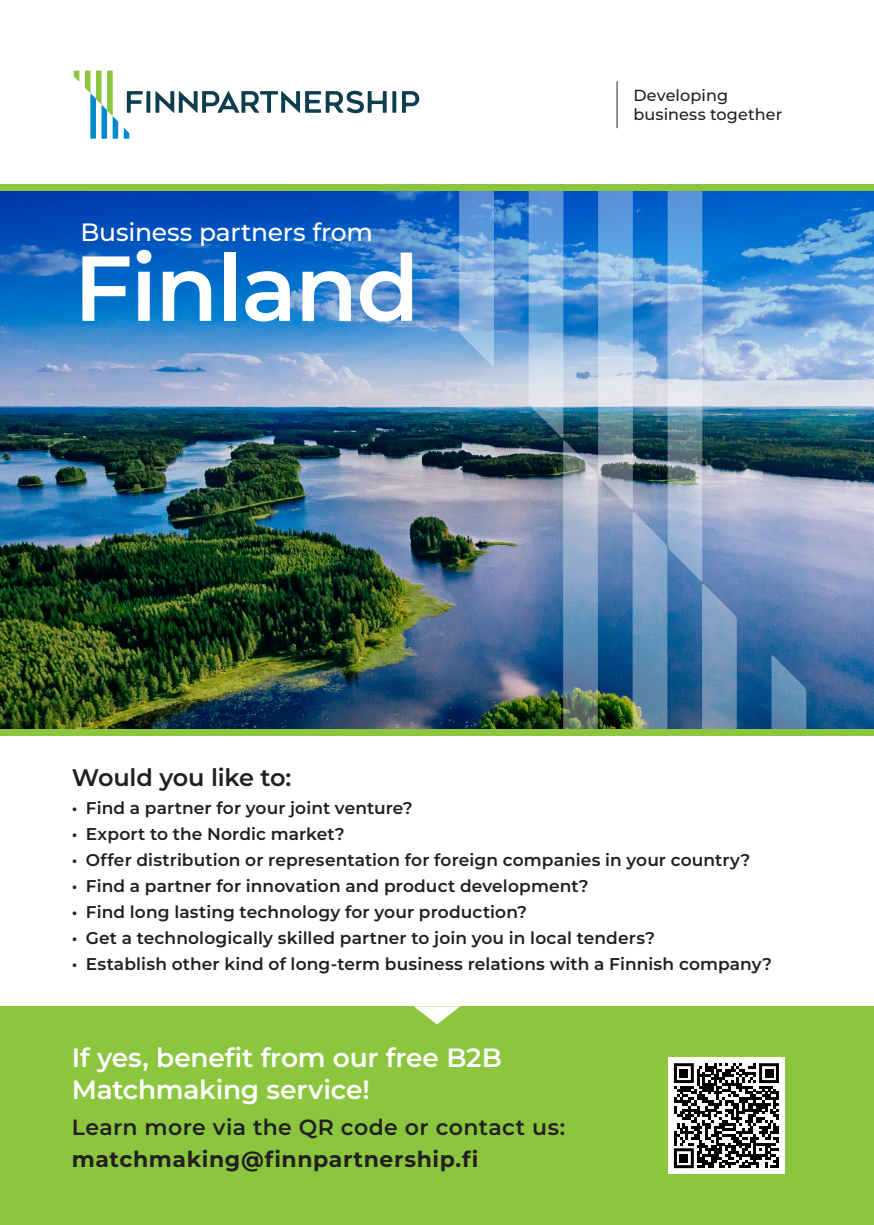
<style>
.page{position:relative;width:874px;height:1225px;background:#fff}
.page>*{position:absolute;margin:0;border:0;box-sizing:border-box;transform-origin:0 0}
.t1{font:600 92px "Montserrat";letter-spacing:-.02em;color:#fff}
.t2{font:600 26.4px/32px "Montserrat";letter-spacing:-.005em;color:#fff}
.t3{font:500 25px "Montserrat";letter-spacing:-.01em;color:#fff}
.t4{font:600 24px "Montserrat";letter-spacing:-.015em;color:#231f20}
.t5{font:600 22px "Montserrat";letter-spacing:.015em;color:#231f20}
.t6{font:700 22px "Montserrat";letter-spacing:.025em;color:#231f20}
.t7{font:600 17px "Montserrat";letter-spacing:.005em;color:#231f20}
.t8{font:500 16px/19.2px "Montserrat";letter-spacing:.01em;color:#231f20}
</style>
<div class="page">
<img style="left:0;top:417px;width:873px;height:312px">
<svg style="left:74px;top:71px;width:345px;height:68px"></svg>
<div style="left:0;top:184px;width:873px;height:7px;background:#8bc63e"></div>
<hr style="left:616px;top:81px;width:1px;height:47px;background:#231f20">
<img style="left:0;top:191px;width:873px;height:226px">
<div style="left:0;top:1006px;width:873px;height:219px;background:#8bc63e"></div>
<svg style="left:771px;top:655px;width:34px;height:74px;background:#5482ac"></svg>
<svg style="left:459px;top:191px;width:34px;height:175px;background:#80acdd"></svg>
<img style="left:528px;top:191px;width:208px;height:538px">
<div style="left:70px;top:210px;width:354px;height:123px;background:#0088ce;opacity:.2"></div>
<div style="left:0;top:729px;width:873px;height:7px;background:#8bc63e"></div>
<svg style="left:414px;top:1006px;width:46px;height:18px"></svg>
<div style="left:668px;top:1057px;width:116px;height:116px;background:#fff"></div>
<svg style="left:673px;top:1063px;width:105px;height:105px"></svg>
<div style="left:679px;top:1069px;width:8px;height:8px;background:#000"></div>
<div style="left:764px;top:1069px;width:8px;height:8px;background:#000"></div>
<div style="left:679px;top:1154px;width:8px;height:8px;background:#000"></div>
<p class="t3" style="left:80px;top:215px;width:294px">Business partners from</p>
<p class="t1" style="left:74px;top:227px;width:347px">Finland</p>
<p class="t8" style="left:633px;top:85px;width:150px">Developing business together</p>
<p class="t4" style="left:72px;top:761px;width:221px">Would you like to:</p>
<p class="t7" style="left:72px;top:796px;width:342px">• Find a partner for your joint venture?</p>
<p class="t7" style="left:72px;top:822px;width:274px">• Export to the Nordic market?</p>
<p class="t7" style="left:72px;top:848px;width:680px">• Offer distribution or representation for foreign companies in your country?</p>
<p class="t7" style="left:72px;top:874px;width:518px">• Find a partner for innovation and product development?</p>
<p class="t7" style="left:72px;top:900px;width:456px">• Find long lasting technology for your production?</p>
<p class="t7" style="left:72px;top:926px;width:584px">• Get a technologically skilled partner to join you in local tenders?</p>
<p class="t7" style="left:72px;top:952px;width:701px">• Establish other kind of long-term business relations with a Finnish company?</p>
<p class="t2" style="left:72px;top:1041px;width:431px">If yes, benefit from our free B2B<br>Matchmaking service!</p>
<p class="t5" style="left:72px;top:1112px;width:494px">Learn more via the QR code or contact us:</p>
<p class="t6" style="left:72px;top:1143px;width:408px">matchmaking@finnpartnership.fi</p>
</div>
